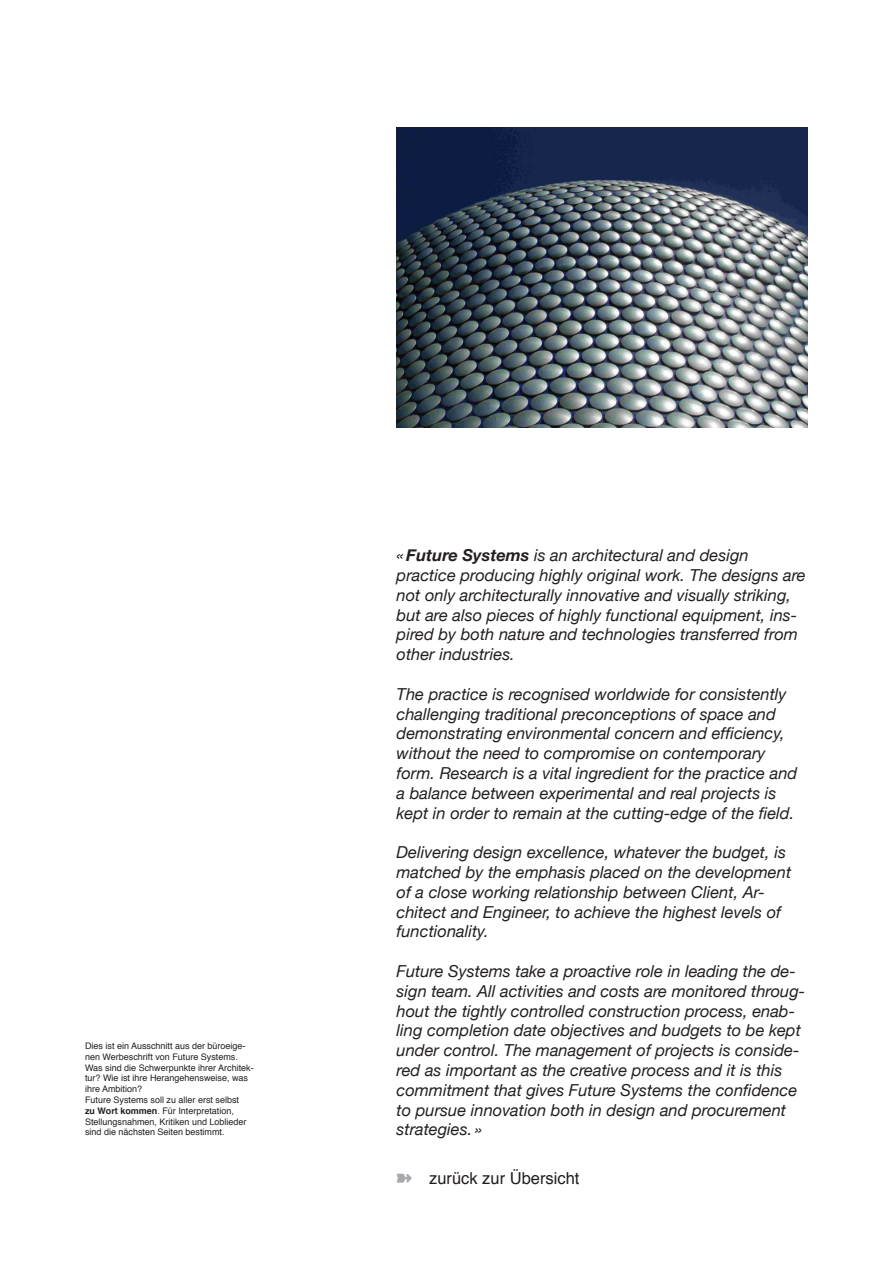
<style>
.page{position:relative;width:893px;height:1263px;background:#fff}
.page>*{position:absolute;margin:0;border:0;box-sizing:border-box;transform-origin:0 0}
.Zitat{font:italic 16.5px/19.8px "Helvetica Neue";color:#231f20}
.Text{font:16.5px "Helvetica";color:#231f20}
.Quelle{font:9px/10.8px "Helvetica";color:#231f20}
.s1{font-weight:700}
.s2{color:#a8a9ad}
</style>
<div class="page">
<img style="left:397px;top:128px;width:411px;height:300px">
<p class="Quelle" style="left:85px;top:1040px;width:170px">Dies ist ein Ausschnitt aus der büroeige&shy;nen Werbeschrift von Future Systems.<br>Was sind die Schwerpunkte ihrer Architek&shy;tur? Wie ist ihre Herangehensweise, was ihre Ambition?</p>
<p class="Quelle" style="left:85px;top:1094px;width:163px">Future Systems soll zu aller erst selbst <span class="s1">zu Wort kommen</span>. Für Interpretation, Stellungsnahmen, Kritiken und Loblieder sind die nächsten Seiten bestimmt.</p>
<p class="Zitat" style="left:397px;top:545px;width:411px">« <span class="s1">Future Systems</span> is an architectural and design practice producing highly original work. The designs are not only architecturally innovative and visually striking, but are also pieces of highly functional equipment, ins&shy;pired by both nature and technologies transferred from other industries.</p>
<p class="Zitat" style="left:397px;top:684px;width:402px">The practice is recognised worldwide for consistently challenging traditional preconceptions of space and demonstrating environmental concern and efficiency, without the need to compromise on contemporary form. Research is a vital ingredient for the practice and a balance between experimental and real projects is kept in order to remain at the cutting-edge of the field.</p>
<p class="Zitat" style="left:397px;top:842px;width:396px">Delivering design excellence, whatever the budget, is matched by the emphasis placed on the development of a close working relationship between Client, Ar&shy;chitect and Engineer, to achieve the highest levels of functionality.</p>
<p class="Zitat" style="left:397px;top:961px;width:410px">Future Systems take a proactive role in leading the de&shy;sign team. All activities and costs are monitored throug&shy;hout the tightly controlled construction process, enab&shy;ling completion date objectives and budgets to be kept under control. The management of projects is conside&shy;red as important as the creative process and it is this commitment that gives Future Systems the confidence to pursue innovation both in design and procurement strategies. »</p>
<p class="Text" style="left:397px;top:1164px;width:184px"><span class="s2">➽</span> zurück zur Übersicht</p>
</div>
